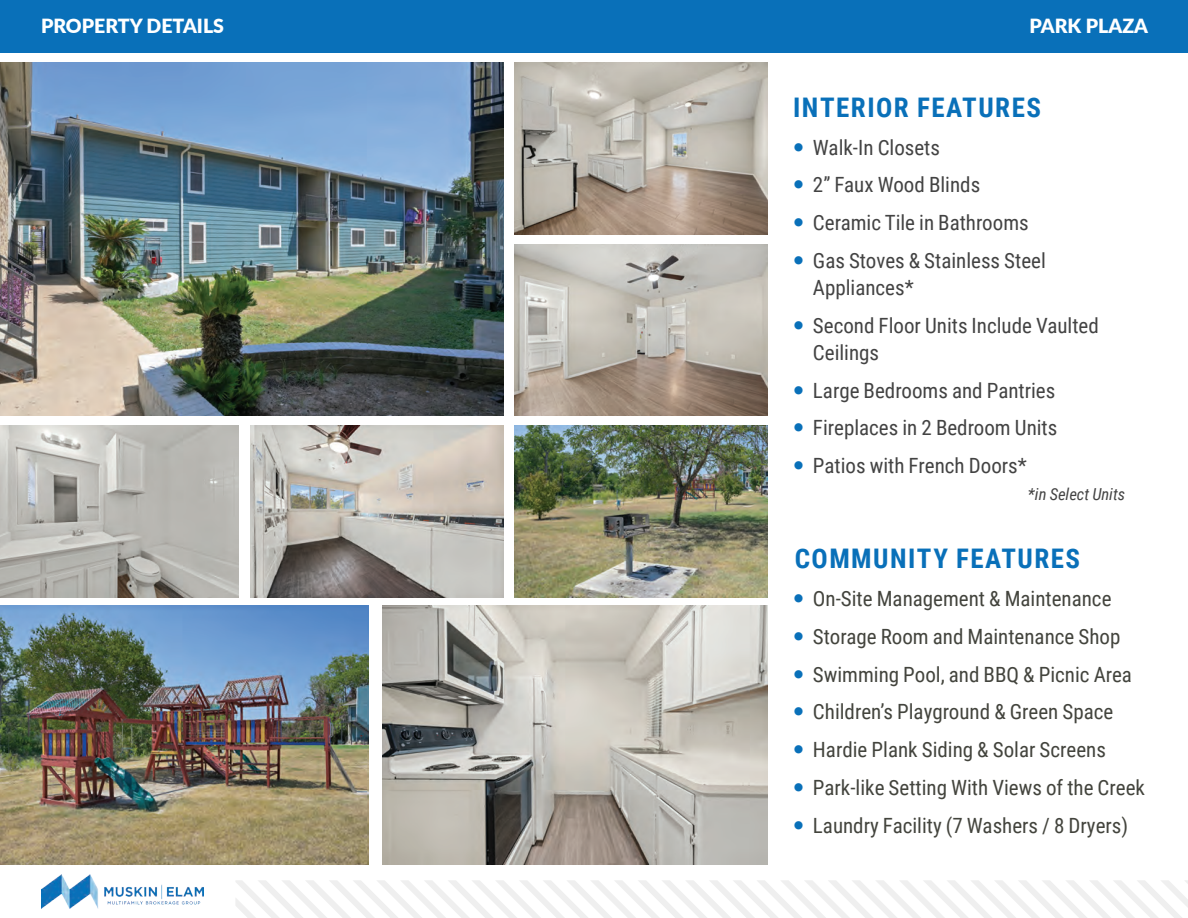
<style>
.page{position:relative;width:1188px;height:918px;background:#fff}
.page>*{position:absolute;margin:0;border:0;box-sizing:border-box;transform-origin:0 0}
.t1{font:700 27px "Roboto Condensed";letter-spacing:.055em;color:#0970b9}
.t2{font:21px/37.8px "Roboto Condensed";color:#43443d}
.t3{font:21px/37.8px "Roboto Condensed";color:#434343}
.t4{font:900 19.5px "Lato";color:#fff}
.t5{font:italic 16.5px "Roboto Condensed";color:#434343}
</style>
<div class="page">
<svg style="left:236px;top:880px;width:952px;height:38px"></svg>
<div style="left:0;top:0;width:1188px;height:53px;background:#0970b9"></div>
<img style="left:41px;top:875px;width:162px;height:33px">
<img style="left:0;top:63px;width:503px;height:353px">
<img style="left:515px;top:63px;width:252px;height:171px">
<img style="left:515px;top:244px;width:252px;height:172px">
<img style="left:251px;top:426px;width:252px;height:171px">
<img style="left:0;top:426px;width:239px;height:171px">
<img style="left:515px;top:426px;width:252px;height:171px">
<img style="left:383px;top:605px;width:385px;height:260px">
<img style="left:0;top:605px;width:368px;height:260px">
<p class="t4" style="left:41px;top:12px;width:185px">PROPERTY DETAILS</p>
<p class="t4" style="left:1030px;top:11px;width:120px">PARK PLAZA</p>
<p class="t1" style="left:793px;top:88px;width:249px">INTERIOR FEATURES</p>
<p class="t3" style="left:813px;top:127px;width:234px">Walk-In Closets<br>2” Faux Wood Blinds<br>Ceramic Tile in Bathrooms<br>Gas Stoves &amp; Stainless Steel</p>
<p class="t3" style="left:813px;top:268px;width:287px">Appliances*<br>Second Floor Units Include Vaulted</p>
<p class="t3" style="left:813px;top:333px;width:246px">Ceilings<br>Large Bedrooms and Pantries<br>Fireplaces in 2 Bedroom Units<br>Patios with French Doors*</p>
<p class="t5" style="left:1028px;top:483px;width:99px">*in Select Units</p>
<p class="t1" style="left:795px;top:539px;width:287px">COMMUNITY FEATURES</p>
<p class="t2" style="left:813px;top:579px;width:334px">On-Site Management &amp; Maintenance Storage Room and Maintenance Shop Swimming Pool, and BBQ &amp; Picnic Area Children’s Playground &amp; Green Space Hardie Plank Siding &amp; Solar Screens Park-like Setting With Views of the Creek Laundry Facility (7 Washers / 8 Dryers)</p>
</div>
